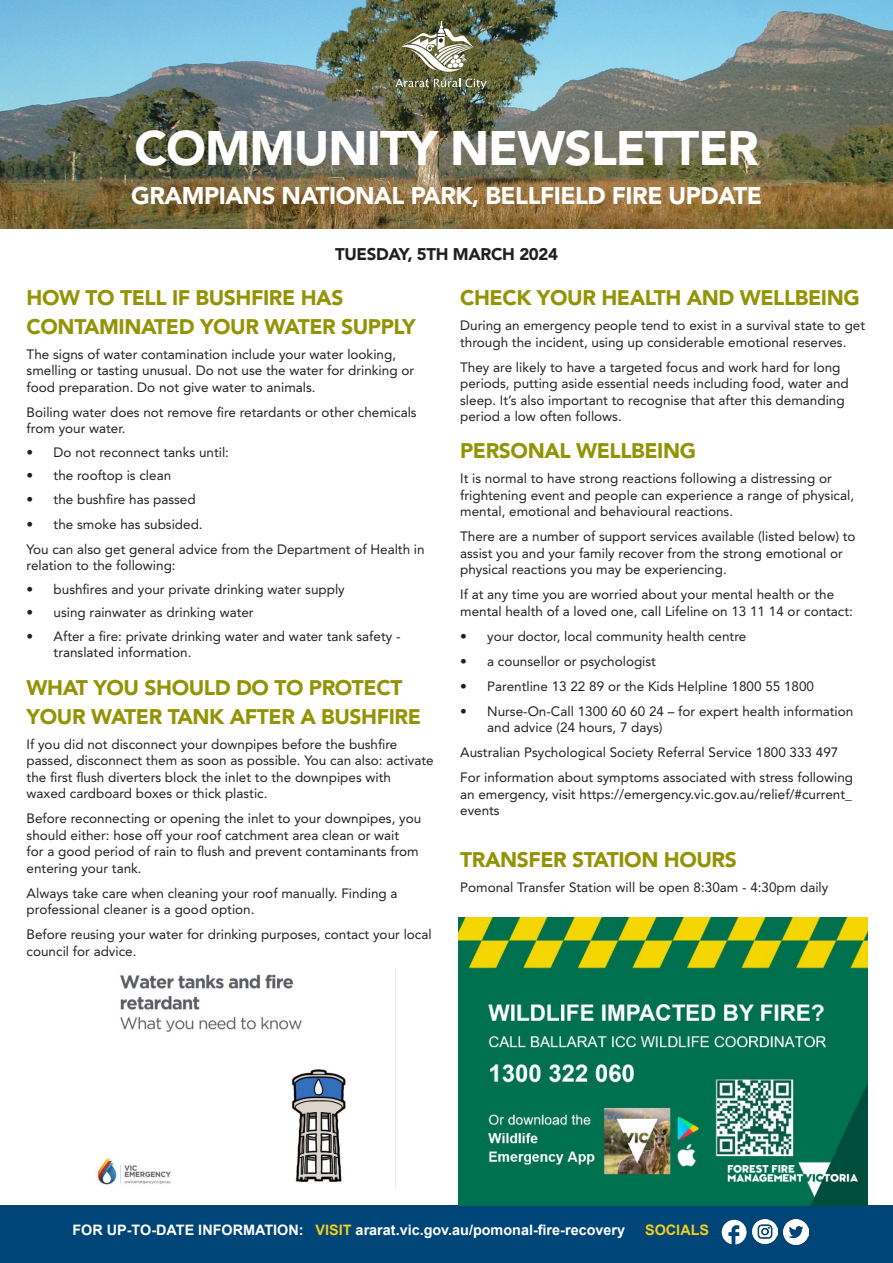
<style>
.page{position:relative;width:893px;height:1263px;background:#fff}
.page>*{position:absolute;margin:0;border:0;box-sizing:border-box;transform-origin:0 0}
.t1{font:900 48px "Avenir LT Std";letter-spacing:-.02em;color:#fff}
.t2{font:900 24px "Avenir LT Std";letter-spacing:-.02em;color:#fff}
.t3{font:900 21px/28.8px "Avenir LT Std";letter-spacing:-.02em;color:#939306}
.t4{font:900 16.8px "Avenir LT Std";letter-spacing:-.02em;color:#231f20}
.t5{font:700 14.4px "Arial";color:#fff}
.t6{font:700 14.4px "Arial";color:#f2d01b}
.t7{font:13.5px/16.5px "Avenir LT Std";color:#231f20}
.s1{color:#f2d01b}
</style>
<div class="page">
<div style="left:0;top:1205px;width:893px;height:58px;background:#004577"></div>
<img style="left:0;top:0;width:893px;height:228px">
<img style="left:395px;top:21px;width:92px;height:68px">
<svg style="left:722px;top:1220px;width:24px;height:24px"></svg>
<img style="left:753px;top:1219px;width:24px;height:25px">
<img style="left:784px;top:1220px;width:25px;height:25px">
<img style="left:458px;top:917px;width:409px;height:288px">
<img style="left:97px;top:974px;width:249px;height:211px">
<p class="t1" style="left:134px;top:119px;width:626px">COMMUNITY NEWSLETTER</p>
<p class="t2" style="left:131px;top:181px;width:632px">GRAMPIANS NATIONAL PARK, BELLFIELD FIRE UPDATE</p>
<p class="t4" style="left:335px;top:244px;width:225px">TUESDAY, 5TH MARCH 2024</p>
<p class="t3" style="left:27px;top:283px;width:391px">HOW TO TELL IF BUSHFIRE HAS<br>CONTAMINATED YOUR WATER SUPPLY</p>
<p class="t7" style="left:27px;top:346px;width:389px">The signs of water contamination include your water looking, smelling or tasting unusual. Do not use the water for drinking or food preparation. Do not give water to animals.</p>
<p class="t7" style="left:27px;top:404px;width:392px">Boiling water does not remove fire retardants or other chemicals from your water.</p>
<p class="t7" style="left:27px;top:444px;width:204px">• Do not reconnect tanks until:</p>
<p class="t7" style="left:27px;top:467px;width:146px">• the rooftop is clean</p>
<p class="t7" style="left:27px;top:491px;width:171px">• the bushfire has passed</p>
<p class="t7" style="left:27px;top:516px;width:178px">• the smoke has subsided.</p>
<p class="t7" style="left:27px;top:541px;width:400px">You can also get general advice from the Department of Health in relation to the following:</p>
<p class="t7" style="left:27px;top:581px;width:320px">• bushfires and your private drinking water supply</p>
<p class="t7" style="left:27px;top:605px;width:229px">• using rainwater as drinking water</p>
<p class="t7" style="left:54px;top:628px;width:348px;text-indent:-27px">• After a fire: private drinking water and water tank safety - translated information.</p>
<p class="t3" style="left:27px;top:673px;width:396px">WHAT YOU SHOULD DO TO PROTECT<br>YOUR WATER TANK AFTER A BUSHFIRE</p>
<p class="t7" style="left:27px;top:736px;width:409px">If you did not disconnect your downpipes before the bushfire passed, disconnect them as soon as possible. You can also: activate the first flush diverters block the inlet to the downpipes with waxed cardboard boxes or thick plastic.</p>
<p class="t7" style="left:27px;top:810px;width:396px">Before reconnecting or opening the inlet to your downpipes, you should either: hose off your roof catchment area clean or wait<br>for a good period of rain to flush and prevent contaminants from entering your tank.</p>
<p class="t7" style="left:27px;top:885px;width:372px">Always take care when cleaning your roof manually. Finding a professional cleaner is a good option.</p>
<p class="t7" style="left:27px;top:926px;width:407px">Before reusing your water for drinking purposes, contact your local council for advice.</p>
<p class="t3" style="left:460px;top:283px;width:401px">CHECK YOUR HEALTH AND WELLBEING</p>
<p class="t7" style="left:460px;top:317px;width:406px">During an emergency people tend to exist in a survival state to get through the incident, using up considerable emotional reserves.</p>
<p class="t7" style="left:460px;top:359px;width:390px">They are likely to have a targeted focus and work hard for long periods, putting aside essential needs including food, water and sleep. It’s also important to recognise that after this demanding period a low often follows.</p>
<p class="t3" style="left:460px;top:437px;width:237px">PERSONAL WELLBEING</p>
<p class="t7" style="left:460px;top:470px;width:395px">It is normal to have strong reactions following a distressing or frightening event and people can experience a range of physical, mental, emotional and behavioural reactions.</p>
<p class="t7" style="left:460px;top:528px;width:397px">There are a number of support services available (listed below) to assist you and your family recover from the strong emotional or physical reactions you may be experiencing.</p>
<p class="t7" style="left:460px;top:587px;width:394px">If at any time you are worried about your mental health or the mental health of a loved one, call Lifeline on 13 11 14 or contact:</p>
<p class="t7" style="left:460px;top:628px;width:288px">• your doctor, local community health centre</p>
<p class="t7" style="left:460px;top:653px;width:197px">• a counsellor or psychologist</p>
<p class="t7" style="left:460px;top:678px;width:355px">• Parentline 13 22 89 or the Kids Helpline 1800 55 1800</p>
<p class="t7" style="left:487px;top:703px;width:368px;text-indent:-27px">• Nurse-On-Call 1300 60 60 24 – for expert health information and advice (24 hours, 7 days)</p>
<p class="t7" style="left:460px;top:745px;width:380px">Australian Psychological Society Referral Service 1800 333 497</p>
<p class="t7" style="left:460px;top:770px;width:394px;text-align:justify">For information about symptoms associated with stress following an emergency, visit https://emergency.vic.gov.au/relief/#current_ events</p>
<p class="t3" style="left:460px;top:845px;width:278px">TRANSFER STATION HOURS</p>
<p class="t7" style="left:460px;top:879px;width:370px">Pomonal Transfer Station will be open 8:30am - 4:30pm daily</p>
<p class="t5" style="left:72px;top:1220px;width:554px">FOR UP-TO-DATE INFORMATION: <span class="s1">VISIT</span> ararat.vic.gov.au/pomonal-fire-recovery</p>
<p class="t6" style="left:645px;top:1220px;width:66px">SOCIALS</p>
</div>
